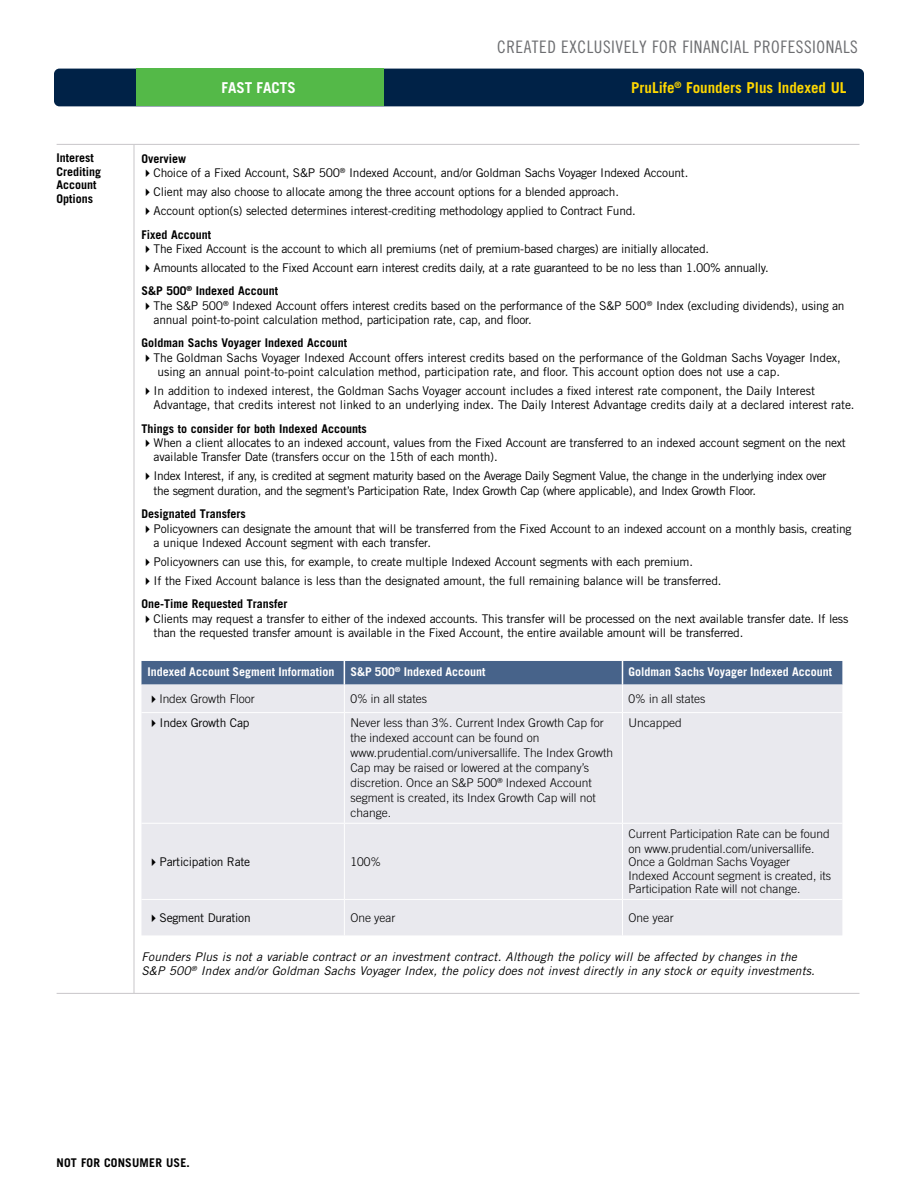
<style>
.page{position:relative;width:918px;height:1188px;background:#fff}
.page>*{position:absolute;margin:0;border:0;box-sizing:border-box;transform-origin:0 0}
.t1{font:17.25px "Trade Gothic LT Std Cn 18";letter-spacing:.03em;color:#6d6e71}
.t2{font:700 15px "Trade Gothic LT Std";color:#ffd800}
.t3{font:700 15px "Trade Gothic LT Std";color:#fff}
.t4{font:12px/14.4px "Trade Gothic LT Std";letter-spacing:-.02em;color:#000}
.Body{font:300 12px/15px "Trade Gothic LT Std";color:#000}
.Policy_Features_bold{font:italic 12px/14.4px "Trade Gothic LT Std";letter-spacing:.01em;color:#000}
.H3_-_Table_head{font:700 12px "Trade Gothic LT Std";color:#000}
.Bd_Head{font:700 12px "Trade Gothic LT Std";color:#fff}
.H2_-_Table_Head{font:700 12px/13.5px "Trade Gothic LT Std";color:#000}
</style>
<div class="page">
<div style="left:54px;top:69px;width:810px;height:37px;background:#002247;border-radius:5px"></div>
<div style="left:136px;top:69px;width:248px;height:37px;background:#54b948"></div>
<hr style="left:57px;top:144px;width:77px;height:1px;background:#c8c6c9">
<hr style="left:134px;top:144px;width:725px;height:1px;background:#c8c6c9">
<hr style="left:134px;top:145px;width:1px;height:848px;background:#c8c6c9">
<hr style="left:57px;top:993px;width:77px;height:1px;background:#c8c6c9">
<hr style="left:134px;top:993px;width:725px;height:1px;background:#c8c6c9">
<div style="left:141px;top:713px;width:701px;height:222px;background:#e9e9ee"></div>
<hr style="left:344px;top:713px;width:1px;height:110px;background:#fff">
<hr style="left:622px;top:713px;width:1px;height:110px;background:#fff">
<hr style="left:141px;top:823px;width:203px;height:1px;background:#fff">
<hr style="left:344px;top:823px;width:278px;height:1px;background:#fff">
<hr style="left:344px;top:824px;width:1px;height:75px;background:#fff">
<hr style="left:622px;top:823px;width:220px;height:1px;background:#fff">
<hr style="left:622px;top:824px;width:1px;height:75px;background:#fff">
<hr style="left:141px;top:899px;width:203px;height:1px;background:#fff">
<hr style="left:344px;top:899px;width:278px;height:1px;background:#fff">
<hr style="left:344px;top:900px;width:1px;height:35px;background:#fff">
<hr style="left:622px;top:899px;width:220px;height:1px;background:#fff">
<hr style="left:622px;top:900px;width:1px;height:35px;background:#fff">
<svg style="left:141px;top:661px;width:701px;height:51px;background:#9facc0"></svg>
<svg style="left:152px;top:720px;width:4px;height:7px"></svg>
<svg style="left:152px;top:858px;width:4px;height:8px"></svg>
<svg style="left:152px;top:914px;width:4px;height:8px"></svg>
<p class="t3" style="left:222px;top:78px;width:76px">FAST FACTS</p>
<h1 class="t1" style="left:497px;top:37px;width:362px">CREATED EXCLUSIVELY FOR FINANCIAL PROFESSIONALS</h1>
<p class="t2" style="left:631px;top:78px;width:217px">PruLife<sup>®</sup> Founders Plus Indexed UL</p>
<h2 class="H2_-_Table_Head" style="left:57px;top:151px;width:46px">Interest<br>Crediting<br>Account<br>Options</h2>
<h3 class="H3_-_Table_head" style="left:141px;top:151px;width:46px">Overview</h3>
<p class="t4" style="left:154px;top:166px;width:536px">Choice of a Fixed Account, S&amp;P 500<sup>®</sup> Indexed Account, and/or Goldman Sachs Voyager Indexed Account.</p>
<p class="t4" style="left:154px;top:185px;width:467px">Client may also choose to allocate among the three account options for a blended approach.</p>
<p class="t4" style="left:154px;top:204px;width:484px">Account option(s) selected determines interest-crediting methodology applied to Contract Fund.</p>
<h3 class="H3_-_Table_head" style="left:141px;top:227px;width:71px">Fixed Account</h3>
<p class="t4" style="left:154px;top:241px;width:557px">The Fixed Account is the account to which all premiums (net of premium-based charges) are initially allocated.</p>
<p class="t4" style="left:154px;top:260px;width:617px">Amounts allocated to the Fixed Account earn interest credits daily, at a rate guaranteed to be no less than 1.00% annually.</p>
<h3 class="H3_-_Table_head" style="left:141px;top:284px;width:138px">S&amp;P 500<sup>®</sup> Indexed Account</h3>
<p class="t4" style="left:154px;top:299px;width:693px;line-height:13.5px">The S&amp;P 500<sup>®</sup> Indexed Account offers interest credits based on the performance of the S&amp;P 500<sup>®</sup> Index (excluding dividends), using an annual point-to-point calculation method, participation rate, cap, and floor.</p>
<h3 class="H3_-_Table_head" style="left:141px;top:336px;width:207px">Goldman Sachs Voyager Indexed Account</h3>
<p class="t4" style="left:158px;top:350px;width:685px;text-indent:-4px">The Goldman Sachs Voyager Indexed Account offers interest credits based on the performance of the Goldman Sachs Voyager Index, using an annual point-to-point calculation method, participation rate, and floor. This account option does not use a cap.</p>
<p class="t4" style="left:154px;top:383px;width:702px">In addition to indexed interest, the Goldman Sachs Voyager account includes a fixed interest rate component, the Daily Interest<br>Advantage, that credits interest not linked to an underlying index. The Daily Interest Advantage credits daily at a declared interest rate.</p>
<h3 class="H3_-_Table_head" style="left:141px;top:421px;width:227px">Things to consider for both Indexed Accounts</h3>
<p class="t4" style="left:154px;top:435px;width:694px">When a client allocates to an indexed account, values from the Fixed Account are transferred to an indexed account segment on the next available Transfer Date (transfers occur on the 15th of each month).</p>
<p class="t4" style="left:154px;top:469px;width:674px">Index Interest, if any, is credited at segment maturity based on the Average Daily Segment Value, the change in the underlying index over the segment duration, and the segment’s Participation Rate, Index Growth Cap (where applicable), and Index Growth Floor.</p>
<h3 class="H3_-_Table_head" style="left:141px;top:507px;width:106px">Designated Transfers</h3>
<p class="t4" style="left:154px;top:521px;width:699px">Policyowners can designate the amount that will be transferred from the Fixed Account to an indexed account on a monthly basis, creating a unique Indexed Account segment with each transfer.</p>
<p class="t4" style="left:154px;top:554px;width:541px">Policyowners can use this, for example, to create multiple Indexed Account segments with each premium.</p>
<p class="t4" style="left:154px;top:573px;width:569px">If the Fixed Account balance is less than the designated amount, the full remaining balance will be transferred.</p>
<h3 class="H3_-_Table_head" style="left:141px;top:597px;width:148px">One-Time Requested Transfer</h3>
<p class="t4" style="left:154px;top:611px;width:696px">Clients may request a transfer to either of the indexed accounts. This transfer will be processed on the next available transfer date. If less than the requested transfer amount is available in the Fixed Account, the entire available amount will be transferred.</p>
<p class="Bd_Head" style="left:147px;top:664px;width:188px">Indexed Account Segment Information</p>
<p class="Bd_Head" style="left:350px;top:664px;width:137px">S&amp;P 500<sup>®</sup> Indexed Account</p>
<p class="Bd_Head" style="left:629px;top:664px;width:205px">Goldman Sachs Voyager Indexed Account</p>
<p class="Body" style="left:160px;top:691px;width:97px">Index Growth Floor</p>
<p class="Body" style="left:350px;top:691px;width:78px">0% in all states</p>
<p class="Body" style="left:628px;top:691px;width:78px">0% in all states</p>
<p class="t4" style="left:160px;top:716px;width:91px">Index Growth Cap</p>
<p class="Body" style="left:350px;top:715px;width:264px">Never less than 3%. Current Index Growth Cap for the indexed account can be found on www.prudential.com/universallife. The Index Growth Cap may be raised or lowered at the company’s discretion. Once an S&amp;P 500<sup>®</sup> Indexed Account segment is created, its Index Growth Cap will not change.</p>
<p class="Body" style="left:628px;top:715px;width:55px">Uncapped</p>
<p class="t4" style="left:160px;top:854px;width:92px">Participation Rate</p>
<p class="Body" style="left:350px;top:854px;width:32px">100%</p>
<p class="Body" style="left:628px;top:826px;width:203px">Current Participation Rate can be found on www.prudential.com/universallife.</p>
<p class="Body" style="left:628px;top:855px;width:204px;line-height:13.5px">Once a Goldman Sachs Voyager<br>Indexed Account segment is created, its<br>Participation Rate will not change.</p>
<p class="t4" style="left:160px;top:910px;width:93px">Segment Duration</p>
<p class="Body" style="left:350px;top:910px;width:47px">One year</p>
<p class="Body" style="left:628px;top:910px;width:47px">One year</p>
<p class="Policy_Features_bold" style="left:141px;top:949px;width:675px">Founders Plus is not a variable contract or an investment contract. Although the policy will be affected by changes in the<br>S&amp;P 500<sup>®</sup> Index and/or Goldman Sachs Voyager Index, the policy does not invest directly in any stock or equity investments.</p>
<p class="H3_-_Table_head" style="left:57px;top:1155px;width:135px">NOT FOR CONSUMER USE.</p>
</div>
